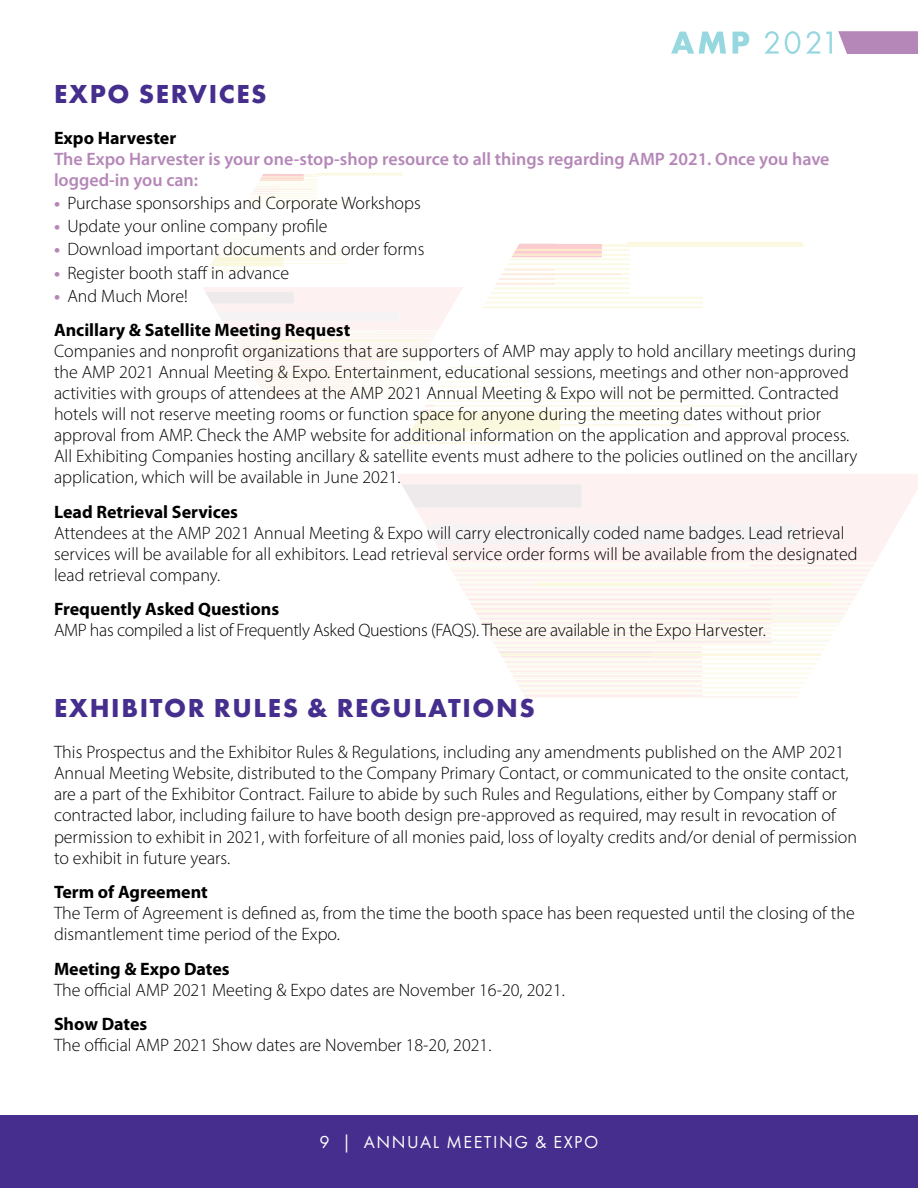
<style>
.page{position:relative;width:918px;height:1188px;background:#fff}
.page>*{position:absolute;margin:0;border:0;box-sizing:border-box;transform-origin:0 0}
.t1{font:700 27px "Futura PT";letter-spacing:.06em;color:#452e8d}
.t2{font:300 18px/21px "Myriad Pro";color:#000}
.t3{font:700 18px/34.5px "Myriad Pro";color:#000}
.t4{font:600 18px/21px "Myriad Pro";color:#b587b8}
.t5{font:300 18px "Myriad Pro";letter-spacing:-.02em;color:#000}
.t6{font:18px "Futura PT";letter-spacing:.085em;color:#fff}
.s1{font-weight:700;color:#b587b8}
.s2{color:#b587b8}
.s3{font-weight:300}
</style>
<div class="page">
<div style="left:0;top:1115px;width:918px;height:73px;background:#452e8d"></div>
<svg style="left:671px;top:31px;width:161px;height:23px"></svg>
<svg style="left:838px;top:31px;width:80px;height:23px;background:#b98fbc"></svg>
<svg style="left:396px;top:474px;width:522px;height:88px;fill:#fdf1f2"></svg>
<div style="left:401px;top:484px;width:181px;height:24px;background:#eeeaeb"></div>
<div style="left:425px;top:524px;width:372px;height:20px;background:#f5f3f3"></div>
<svg style="left:447px;top:562px;width:428px;height:136px"></svg>
<hr style="left:482px;top:623px;width:289px;height:1px;background:#f8b2b5">
<hr style="left:228px;top:234px;width:40px;height:1px;background:#f7f2bd">
<hr style="left:226px;top:237px;width:42px;height:1px;background:#f7f2bd">
<svg style="left:203px;top:239px;width:601px;height:210px"></svg>
<svg style="left:245px;top:173px;width:158px;height:33px"></svg>
<h1 class="t1" style="left:54px;top:76px;width:214px">EXPO SERVICES</h1>
<p class="t3" style="left:54px;top:121px;width:124px">Expo Harvester</p>
<p class="t4" style="left:54px;top:148px;width:777px">The Expo Harvester is your one-stop-shop resource to all things regarding AMP 2021. Once you have logged-in you can:</p>
<p class="t2" style="left:54px;top:192px;width:368px"><span class="s1">•</span> Purchase sponsorships and Corporate Workshops</p>
<p class="t2" style="left:54px;top:216px;width:275px"><span class="s1">•</span> Update your online company profile</p>
<p class="t2" style="left:54px;top:239px;width:372px"><span class="s1">•</span> Download important documents and order forms</p>
<p class="t2" style="left:54px;top:262px;width:237px"><span class="s1">•</span> Register booth staff in advance</p>
<p class="t3" style="left:54px;top:279px;width:298px"><span class="s2">•</span> <span class="s3">And Much More!<br></span>Ancillary &amp; Satellite Meeting Request</p>
<p class="t2" style="left:54px;top:341px;width:805px">Companies and nonprofit organizations that are supporters of AMP may apply to hold ancillary meetings during the AMP 2021 Annual Meeting &amp; Expo. Entertainment, educational sessions, meetings and other non-approved activities with groups of attendees at the AMP 2021 Annual Meeting &amp; Expo will not be permitted. Contracted hotels will not reserve meeting rooms or function space for anyone during the meeting dates without prior approval from AMP. Check the AMP website for additional information on the application and approval process.<br>All Exhibiting Companies hosting ancillary &amp; satellite events must adhere to the policies outlined on the ancillary application, which will be available in June 2021.</p>
<p class="t3" style="left:54px;top:495px;width:186px">Lead Retrieval Services</p>
<p class="t2" style="left:54px;top:522px;width:805px">Attendees at the AMP 2021 Annual Meeting &amp; Expo will carry electronically coded name badges. Lead retrieval services will be available for all exhibitors. Lead retrieval service order forms will be available from the designated lead retrieval company.</p>
<p class="t3" style="left:54px;top:592px;width:227px">Frequently Asked Questions</p>
<p class="t5" style="left:54px;top:620px;width:713px">AMP has compiled a list of Frequently Asked Questions (FAQS). These are available in the Expo Harvester.</p>
<h1 class="t1" style="left:54px;top:691px;width:482px">EXHIBITOR RULES &amp; REGULATIONS</h1>
<p class="t2" style="left:54px;top:742px;width:805px">This Prospectus and the Exhibitor Rules &amp; Regulations, including any amendments published on the AMP 2021<br>Annual Meeting Website, distributed to the Company Primary Contact, or communicated to the onsite contact, are a part of the Exhibitor Contract. Failure to abide by such Rules and Regulations, either by Company staff or contracted labor, including failure to have booth design pre-approved as required, may result in revocation of permission to exhibit in 2021, with forfeiture of all monies paid, loss of loyalty credits and/or denial of permission to exhibit in future years.</p>
<p class="t3" style="left:54px;top:875px;width:155px">Term of Agreement</p>
<p class="t2" style="left:54px;top:902px;width:802px">The Term of Agreement is defined as, from the time the booth space has been requested until the closing of the dismantlement time period of the Expo.</p>
<p class="t3" style="left:54px;top:951px;width:177px">Meeting &amp; Expo Dates</p>
<p class="t2" style="left:54px;top:979px;width:512px">The official AMP 2021 Meeting &amp; Expo dates are November 16-20, 2021.</p>
<p class="t3" style="left:54px;top:1007px;width:95px">Show Dates</p>
<p class="t2" style="left:54px;top:1034px;width:439px">The official AMP 2021 Show dates are November 18-20, 2021.</p>
<p class="t6" style="left:320px;top:1131px;width:280px">9 | ANNUAL MEETING &amp; EXPO</p>
</div>
